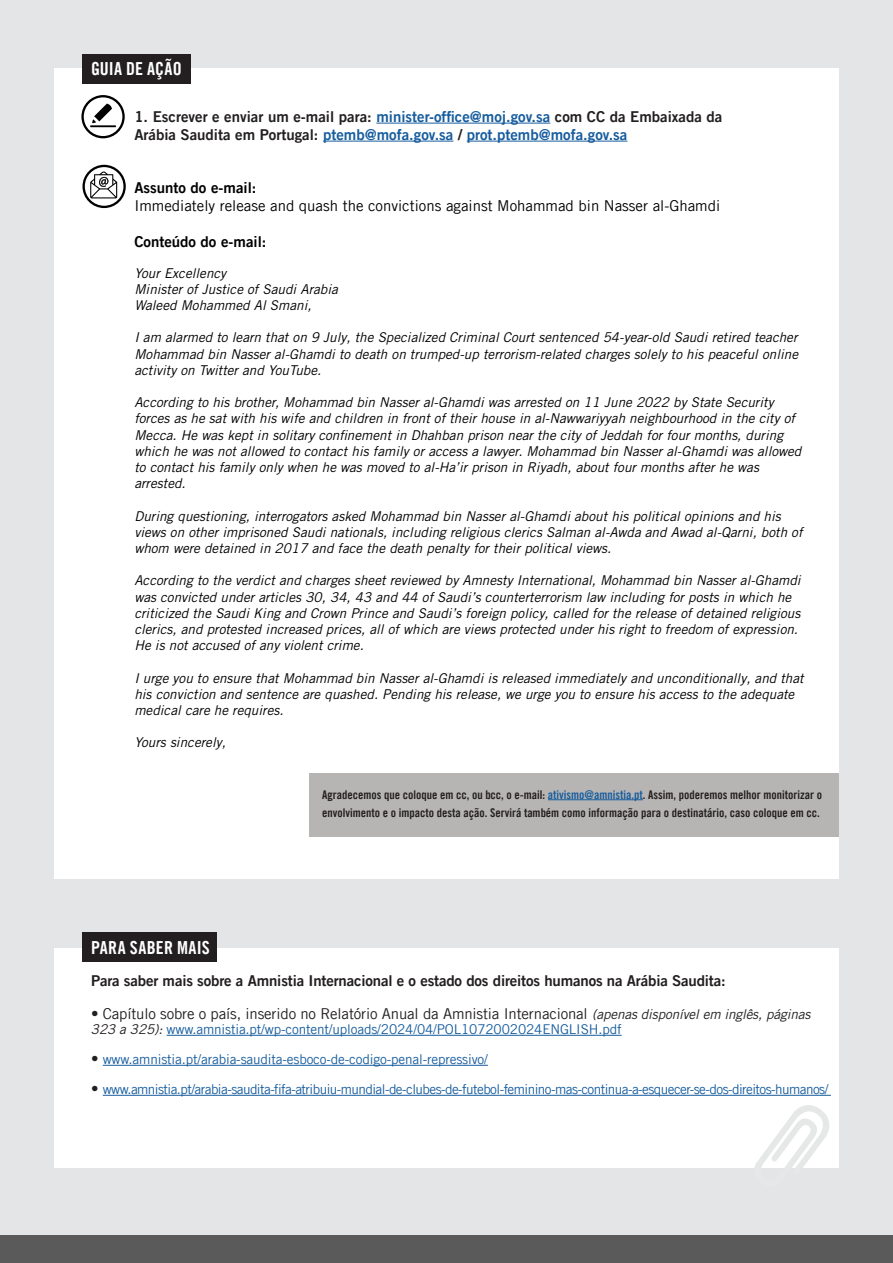
<style>
.page{position:relative;width:893px;height:1263px;background:#e4e5e7}
.page>*{position:absolute;margin:0;border:0;box-sizing:border-box;transform-origin:0 0}
.t1{font:18px "Amnesty Trade Gothic Bd Cn 20";letter-spacing:.01em;color:#fff}
.t2{font:15px/18px "Amnesty Trade Gothic Bd 2";color:#231f20}
.t3{font:15px "Amnesty Trade Gothic";letter-spacing:-.01em;color:#231f20}
.t4{font:15px "Amnesty Trade Gothic";color:#000001}
.t5{font:15px "Amnesty Trade Gothic Bd 2";color:#000001}
.t6{font:italic 13.5px/16.2px "Amnesty Trade Gothic";color:#000001}
.t7{font:13.5px "Amnesty Trade Gothic";letter-spacing:-.01em;color:#175d9e}
.t8{font:13.5px "Amnesty Trade Gothic";letter-spacing:-.04em;color:#175d9e}
.t9{font:12px/18px "Amnesty Trade Gothic Bd Cn 20";color:#231f20}
.s1{color:#175d9e}
.s2{font-style:italic;font-size:13.5px}
.s3{font-style:italic;color:#231f20}
.s4{font-size:15px;color:#231f20}
</style>
<div class="page">
<div style="left:0;top:1236px;width:893px;height:27px;background:#595a59"></div>
<div style="left:54px;top:69px;width:785px;height:810px;background:#fff"></div>
<div style="left:82px;top:54px;width:108px;height:30px;background:#231f20"></div>
<div style="left:54px;top:948px;width:785px;height:219px;background:#fff"></div>
<div style="left:82px;top:932px;width:135px;height:29px;background:#231f20"></div>
<hr style="left:167px;top:1035px;width:455px;height:1px;background:#175d9e">
<hr style="left:103px;top:1065px;width:385px;height:1px;background:#175d9e">
<hr style="left:103px;top:1095px;width:728px;height:1px;background:#175d9e">
<svg style="left:749px;top:1105px;width:87px;height:63px"></svg>
<svg style="left:81px;top:95px;width:44px;height:43px"></svg>
<hr style="left:376px;top:123px;width:174px;height:1px;background:#175d9e">
<hr style="left:323px;top:141px;width:130px;height:1px;background:#175d9e">
<hr style="left:467px;top:141px;width:160px;height:1px;background:#175d9e">
<svg style="left:82px;top:165px;width:44px;height:43px"></svg>
<div style="left:310px;top:773px;width:529px;height:64px;background:#b7b5b4"></div>
<hr style="left:548px;top:799px;width:95px;height:1px;background:#175d9e">
<h1 class="t1" style="left:91px;top:58px;width:92px">GUIA DE AÇÃO</h1>
<p class="t2" style="left:134px;top:107px;width:589px">1. Escrever e enviar um e-mail para: <span class="s1">minister-office@moj.gov.sa</span> com CC da Embaixada da<br>Arábia Saudita em Portugal: <span class="s1">ptemb@mofa.gov.sa</span> / <span class="s1">prot.ptemb@mofa.gov.sa</span></p>
<p class="t5" style="left:134px;top:178px;width:124px">Assunto do e-mail:</p>
<p class="t4" style="left:134px;top:197px;width:587px">Immediately release and quash the convictions against Mohammad bin Nasser al-Ghamdi</p>
<p class="t5" style="left:134px;top:232px;width:134px">Conteúdo do e-mail:</p>
<p class="t6" style="left:134px;top:265px;width:205px">Your Excellency<br>Minister of Justice of Saudi Arabia<br>Waleed Mohammed Al Smani,</p>
<p class="t6" style="left:134px;top:329px;width:665px;text-align:justify">I am alarmed to learn that on 9 July, the Specialized Criminal Court sentenced 54-year-old Saudi retired teacher Mohammad bin Nasser al-Ghamdi to death on trumped-up terrorism-related charges solely to his peaceful online activity on Twitter and YouTube.</p>
<p class="t6" style="left:134px;top:394px;width:669px">According to his brother, Mohammad bin Nasser al-Ghamdi was arrested on 11 June 2022 by State Security forces as he sat with his wife and children in front of their house in al-Nawwariyyah neighbourhood in the city of Mecca. He was kept in solitary confinement in Dhahban prison near the city of Jeddah for four months, during which he was not allowed to contact his family or access a lawyer. Mohammad bin Nasser al-Ghamdi was allowed to contact his family only when he was moved to al-Ha’ir prison in Riyadh, about four months after he was arrested.</p>
<p class="t6" style="left:134px;top:508px;width:670px">During questioning, interrogators asked Mohammad bin Nasser al-Ghamdi about his political opinions and his views on other imprisoned Saudi nationals, including religious clerics Salman al-Awda and Awad al-Qarni, both of whom were detained in 2017 and face the death penalty for their political views.</p>
<p class="t6" style="left:134px;top:572px;width:668px">According to the verdict and charges sheet reviewed by Amnesty International, Mohammad bin Nasser al-Ghamdi was convicted under articles 30, 34, 43 and 44 of Saudi’s counterterrorism law including for posts in which he criticized the Saudi King and Crown Prince and Saudi’s foreign policy, called for the release of detained religious clerics, and protested increased prices, all of which are views protected under his right to freedom of expression.<br>He is not accused of any violent crime.</p>
<p class="t6" style="left:134px;top:670px;width:671px">I urge you to ensure that Mohammad bin Nasser al-Ghamdi is released immediately and unconditionally, and that his conviction and sentence are quashed. Pending his release, we urge you to ensure his access to the adequate medical care he requires.</p>
<p class="t6" style="left:134px;top:734px;width:93px">Yours sincerely,</p>
<p class="t9" style="left:322px;top:785px;width:501px">Agradecemos que coloque em cc, ou bcc, o e-mail: <span class="s1">ativismo@amnistia.pt</span>. Assim, poderemos melhor monitorizar o envolvimento e o impacto desta ação. Servirá também como informação para o destinatário, caso coloque em cc.</p>
<h1 class="t1" style="left:91px;top:937px;width:120px">PARA SABER MAIS</h1>
<p class="t2" style="left:91px;top:971px;width:636px">Para saber mais sobre a Amnistia Internacional e o estado dos direitos humanos na Arábia Saudita:</p>
<p class="t3" style="left:91px;top:1004px;width:721px">• Capítulo sobre o país, inserido no Relatório Anual da Amnistia Internacional <span class="s2">(apenas disponível em inglês, páginas</span></p>
<p class="t7" style="left:91px;top:1021px;width:532px"><span class="s3">323 a 325):</span> www.amnistia.pt/wp-content/uploads/2024/04/POL1072002024ENGLISH.pdf</p>
<p class="t7" style="left:91px;top:1051px;width:398px"><span class="s4">•</span> www.amnistia.pt/arabia-saudita-esboco-de-codigo-penal-repressivo/</p>
<p class="t8" style="left:91px;top:1081px;width:739px"><span class="s4">•</span> www.amnistia.pt/arabia-saudita-fifa-atribuiu-mundial-de-clubes-de-futebol-feminino-mas-continua-a-esquecer-se-dos-direitos-humanos/</p>
</div>
